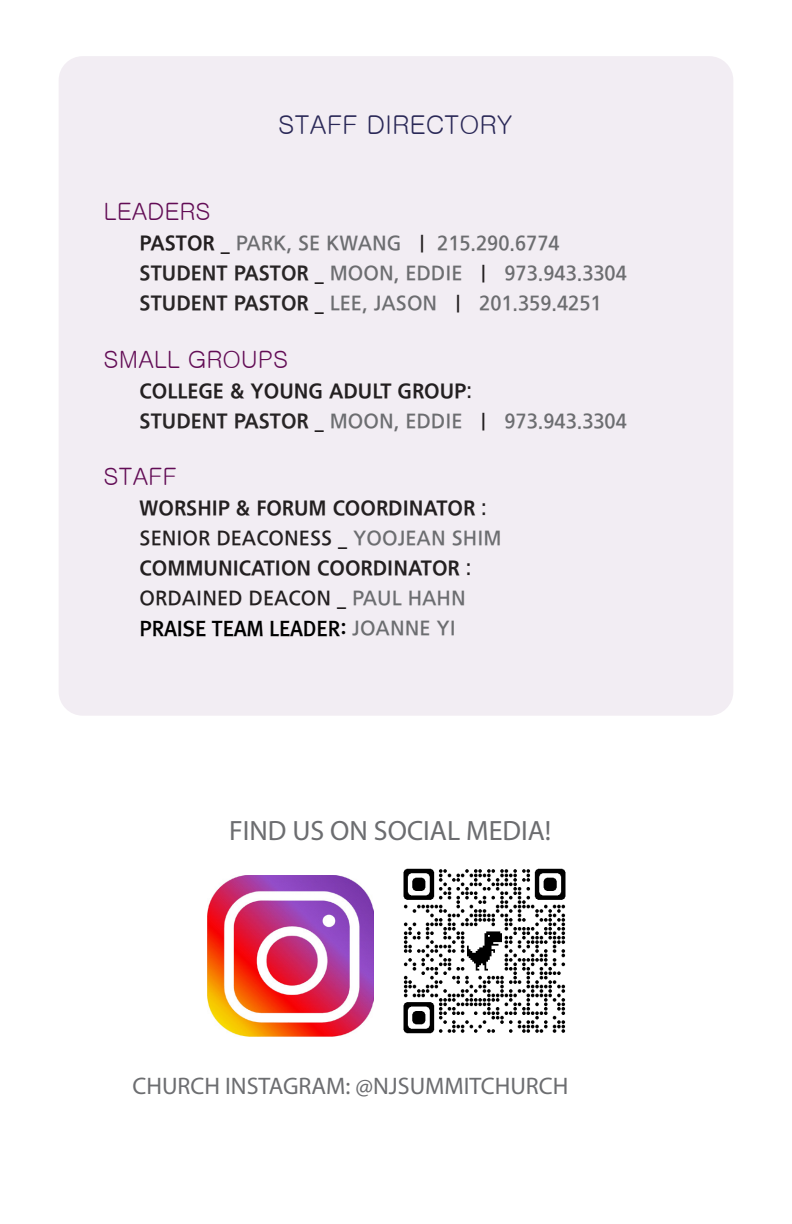
<style>
.page{position:relative;width:792px;height:1224px;background:#fff}
.page>*{position:absolute;margin:0;border:0;box-sizing:border-box;transform-origin:0 0}
.t1{font:28px "Myriad Pro";color:#6c6d70}
.t2{font:26px "Gulim";color:#2a2857}
.t3{font:24px "Myriad Pro";color:#6c6d70}
.t4{font:24px "Gulim";color:#620c55}
.t5{font:20px "Rix J Go M";color:#6c6d70}
.t6{font:20px/30px "Rix J Go B";color:#231f20}
.t7{font:20px "Rix J Go M";color:#231f20}
.s1{font-family:"Rix J Go B";color:#231f20}
.s2{color:#231f20}
.s3{font-family:"Rix J Go B";color:#282526}
.s4{font-family:"Rix J Go M"}
.s5{color:#6c6d70}
.s6{font-family:"Rix J Go M";color:#6c6d70}
.s7{font-family:"Rix Go EB";color:#000}
</style>
<div class="page">
<div style="left:59px;top:56px;width:674px;height:660px;background:#f2edf3;border-radius:24px"></div>
<img style="left:207px;top:875px;width:167px;height:162px">
<img style="left:403px;top:868px;width:163px;height:166px">
<p class="t2" style="left:278px;top:111px;width:236px">STAFF DIRECTORY</p>
<p class="t4" style="left:104px;top:200px;width:109px">LEADERS</p>
<p class="t5" style="left:140px;top:232px;width:421px"><span class="s1">PASTOR</span> <span class="s2">_</span> PARK, SE KWANG <span class="s2">|</span> 215.290.6774</p>
<p class="t5" style="left:140px;top:262px;width:489px"><span class="s3">STUDENT PASTOR</span> <span class="s2">_</span> MOON, EDDIE <span class="s2">|</span> 973.943.3304</p>
<p class="t5" style="left:140px;top:292px;width:463px"><span class="s3">STUDENT PASTOR</span> <span class="s2">_</span> LEE, JASON <span class="s2">|</span> 201.359.4251</p>
<p class="t4" style="left:104px;top:347px;width:186px">SMALL GROUPS</p>
<p class="t6" style="left:140px;top:377px;width:334px">COLLEGE &amp; YOUNG ADULT GROUP<span class="s4">:</span></p>
<p class="t5" style="left:140px;top:410px;width:489px"><span class="s3">STUDENT PASTOR</span> <span class="s2">_</span> MOON, EDDIE <span class="s2">|</span> 973.943.3304</p>
<p class="t4" style="left:104px;top:465px;width:75px">STAFF</p>
<p class="t6" style="left:140px;top:494px;width:349px">WORSHIP &amp; FORUM COORDINATOR <span class="s4">:</span></p>
<p class="t7" style="left:140px;top:527px;width:363px">SENIOR DEACONESS _ <span class="s5">YOOJEAN SHIM</span></p>
<p class="t6" style="left:140px;top:554px;width:333px">COMMUNICATION COORDINATOR <span class="s4">:<br>ORDAINED DEACON _</span> <span class="s6">PAUL HAHN<br></span><span class="s7">PRAISE TEAM LEADER:</span> <span class="s6">JOANNE YI</span></p>
<p class="t1" style="left:229px;top:814px;width:324px">FIND US ON SOCIAL MEDIA!</p>
<p class="t3" style="left:132px;top:1071px;width:438px">CHURCH INSTAGRAM: @NJSUMMITCHURCH</p>
</div>
